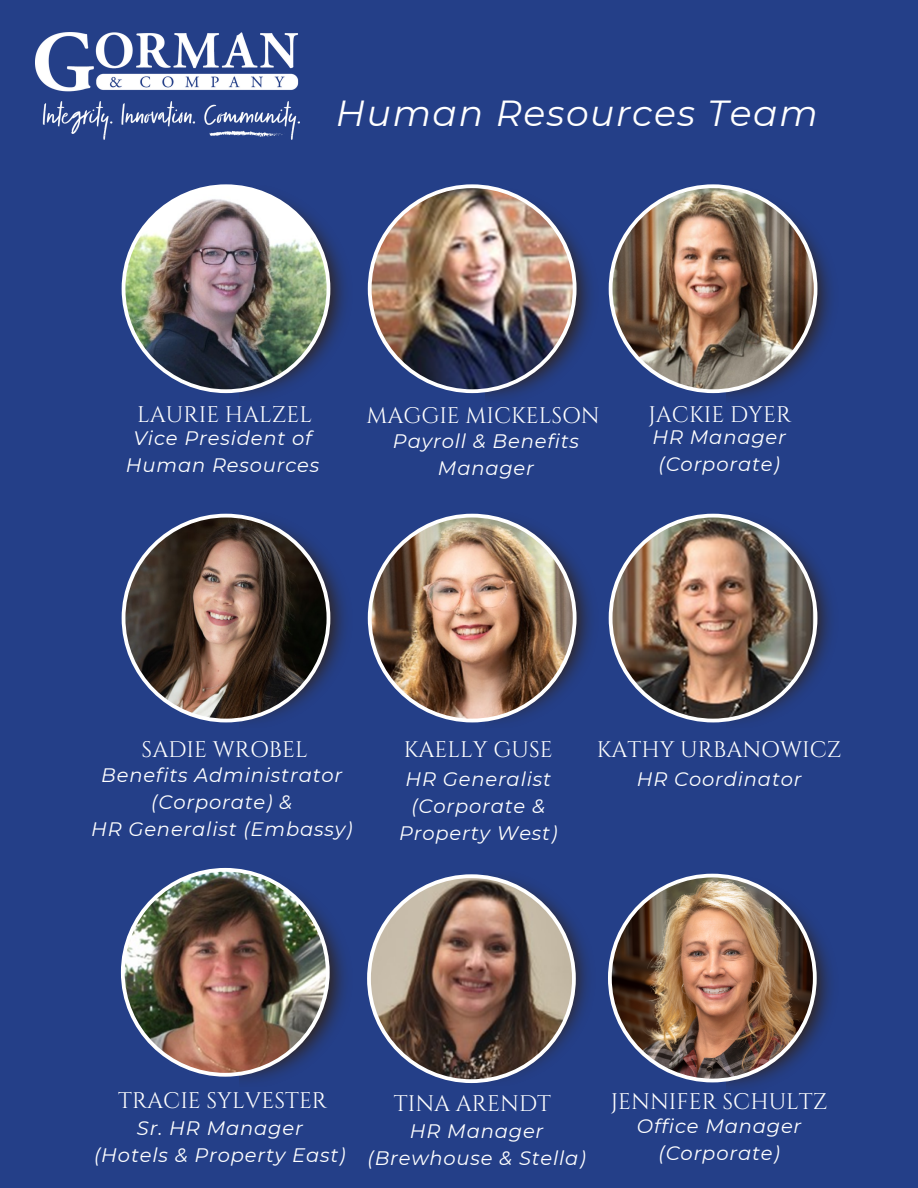
<style>
.page{position:relative;width:918px;height:1188px;background:#243f88}
.page>*{position:absolute;margin:0;border:0;box-sizing:border-box;transform-origin:0 0}
.t1{font:italic 36.15px "Montserrat";letter-spacing:.04em;color:#fff}
.t2{font:22.5px "Cinzel";color:#fff}
.t3{font:italic 19.5px/27px "Montserrat";letter-spacing:.04em;color:#fff;text-align:center}
</style>
<div class="page">
<img style="left:240px;top:241px;width:105px;height:154px">
<img style="left:122px;top:184px;width:208px;height:209px">
<img style="left:486px;top:246px;width:105px;height:152px">
<img style="left:368px;top:184px;width:209px;height:209px">
<img style="left:330px;top:568px;width:15px;height:104px">
<svg style="left:122px;top:514px;width:208px;height:208px"></svg>
<img style="left:577px;top:570px;width:14px;height:100px">
<img style="left:368px;top:514px;width:209px;height:208px">
<img style="left:726px;top:246px;width:105px;height:152px">
<img style="left:609px;top:184px;width:208px;height:209px">
<img style="left:817px;top:570px;width:14px;height:100px">
<img style="left:609px;top:514px;width:208px;height:208px">
<img style="left:36px;top:33px;width:263px;height:106px">
<img style="left:240px;top:927px;width:105px;height:154px">
<img style="left:121px;top:868px;width:209px;height:209px">
<img style="left:576px;top:931px;width:12px;height:94px">
<svg style="left:367px;top:874px;width:209px;height:209px"></svg>
<img style="left:726px;top:935px;width:105px;height:152px">
<img style="left:608px;top:874px;width:209px;height:208px">
<p class="t1" style="left:336px;top:91px;width:483px">Human Resources Team</p>
<p class="t2" style="left:137px;top:400px;width:177px">LAURIE HALZEL</p>
<h2 class="t3" style="left:126px;top:424px;width:195px">Vice President of<br>Human Resources</h2>
<h2 class="t2" style="left:367px;top:402px;width:235px">MAGGIE MICKELSON</h2>
<h2 class="t3" style="left:393px;top:428px;width:188px">Payroll &amp; Benefits<br>Manager</h2>
<p class="t2" style="left:649px;top:400px;width:144px">JACKIE DYER</p>
<p class="t3" style="left:652px;top:423px;width:135px">HR Manager</p>
<p class="t3" style="left:659px;top:450px;width:123px">(Corporate)</p>
<p class="t2" style="left:142px;top:735px;width:168px">SADIE WROBEL</p>
<p class="t2" style="left:404px;top:735px;width:150px">KAELLY GUSE</p>
<p class="t2" style="left:597px;top:735px;width:246px">KATHY URBANOWICZ</p>
<p class="t3" style="left:101px;top:761px;width:243px">Benefits Administrator (Corporate) &amp;</p>
<p class="t3" style="left:91px;top:815px;width:263px">HR Generalist (Embassy)</p>
<h2 class="t3" style="left:637px;top:766px;width:166px">HR Coordinator</h2>
<p class="t3" style="left:405px;top:766px;width:147px">HR Generalist</p>
<h2 class="t3" style="left:411px;top:793px;width:135px">(Corporate &amp;</h2>
<h2 class="t3" style="left:399px;top:820px;width:160px">Property West)</h2>
<p class="t2" style="left:118px;top:1086px;width:211px">TRACIE SYLVESTER</p>
<p class="t3" style="left:137px;top:1115px;width:167px">Sr. HR Manager</p>
<p class="t3" style="left:94px;top:1142px;width:253px">(Hotels &amp; Property East)</p>
<p class="t2" style="left:394px;top:1089px;width:159px">TINA ARENDT</p>
<p class="t3" style="left:410px;top:1118px;width:135px">HR Manager</p>
<p class="t3" style="left:367px;top:1145px;width:220px">(Brewhouse &amp; Stella)</p>
<p class="t2" style="left:611px;top:1087px;width:218px">JENNIFER SCHULTZ</p>
<p class="t3" style="left:637px;top:1113px;width:166px">Office Manager</p>
<p class="t3" style="left:659px;top:1140px;width:123px">(Corporate)</p>
</div>
